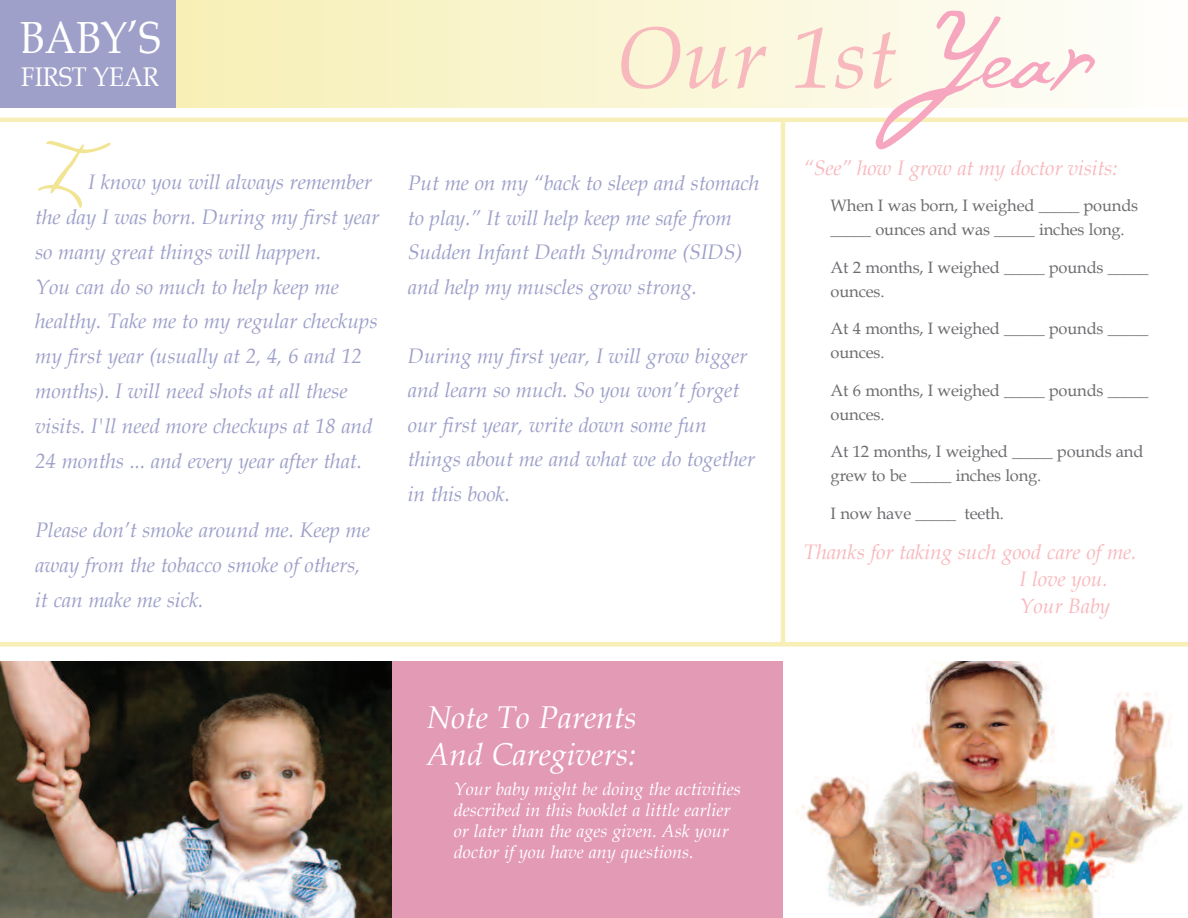
<style>
.page{position:relative;width:1188px;height:918px;background:#fff}
.page>*{position:absolute;margin:0;border:0;box-sizing:border-box;transform-origin:0 0}
.t1{font:italic 87px "Book Antiqua";color:#f8b9be}
.t2{font:45px "Book Antiqua";color:#fff;scale:.9 1}
.t3{font:italic 31.5px/37.5px "Book Antiqua";color:#fff}
.t4{font:27px "Book Antiqua";color:#fff;scale:.9 1}
.t5{font:italic 21px/34.8px "Book Antiqua";letter-spacing:-.005em;color:#9ea0c9}
.t6{font:italic 21px/27px "Book Antiqua";letter-spacing:-.005em;color:#f8b9be}
.t7{font:italic 18px/21px "Book Antiqua";color:#fff}
.t8{font:16.5px/24px "Book Antiqua";letter-spacing:-.01em;color:#6c6d70}
</style>
<div class="page">
<div style="left:169px;top:0;width:1019px;height:108px;background:linear-gradient(to right,#f7efb4,#fefefc)"></div>
<div style="left:0;top:0;width:176px;height:108px;background:#9ea0c9"></div>
<div style="left:392px;top:662px;width:391px;height:256px;background:#e39ab4"></div>
<img style="left:0;top:662px;width:392px;height:256px">
<hr style="left:0;top:118px;width:1188px;height:4px;background:#f7efb5">
<div style="left:0;top:642px;width:1188px;height:5px;background:#f7efb5"></div>
<hr style="left:781px;top:120px;width:4px;height:523px;background:#f7efb5">
<img style="left:796px;top:662px;width:386px;height:256px">
<svg style="left:876px;top:9px;width:219px;height:140px"></svg>
<svg style="left:38px;top:141px;width:73px;height:67px"></svg>
<h2 class="t2" style="left:20px;top:12px;width:158px">BaBy’s</h2>
<p class="t4" style="left:21px;top:62px;width:155px">First year</p>
<p class="t5" style="left:35px;top:165px;width:346px;text-indent:53px">I know you will always remember the day I was born. During my first year so many great things will happen.<br>You can do so much to help keep me healthy. Take me to my regular checkups my first year (usually at 2, 4, 6 and 12 months). I will need shots at all these visits. I'll need more checkups at 18 and 24 months ... and every year after that.</p>
<p class="t5" style="left:35px;top:513px;width:336px">Please don’t smoke around me. Keep me away from the tobacco smoke of others, it can make me sick.</p>
<h1 class="t1" style="left:616px;top:7px;width:282px">Our 1st</h1>
<p class="t5" style="left:408px;top:166px;width:353px">Put me on my “back to sleep and stomach to play.” It will help keep me safe from Sudden Infant Death Syndrome (SIDS) and help my muscles grow strong.</p>
<p class="t5" style="left:408px;top:339px;width:349px">During my first year, I will grow bigger and learn so much. So you won’t forget our first year, write down some fun things about me and what we do together in this book.</p>
<p class="t6" style="left:804px;top:155px;width:315px">“See” how I grow at my doctor visits:</p>
<p class="t8" style="left:831px;top:194px;width:309px">When i was born, i weighed _____ pounds _____ ounces and was _____ inches long.</p>
<p class="t8" style="left:831px;top:255px;width:319px">at 2 months, i weighed _____ pounds _____ ounces.</p>
<p class="t8" style="left:831px;top:317px;width:319px">at 4 months, i weighed _____ pounds _____ ounces.</p>
<p class="t8" style="left:831px;top:378px;width:319px">at 6 months, i weighed _____ pounds _____ ounces.</p>
<p class="t8" style="left:831px;top:440px;width:314px">at 12 months, i weighed _____ pounds and grew to be _____ inches long.</p>
<p class="t8" style="left:831px;top:501px;width:175px">i now have _____ teeth.</p>
<p class="t6" style="left:1020px;top:539px;width:118px;text-indent:-216px">Thanks for taking such good care of me.<br>I love you.<br>Your Baby</p>
<h3 class="t3" style="left:427px;top:699px;width:211px">Note To Parents<br>And Caregivers:</h3>
<p class="t7" style="left:454px;top:779px;width:289px">Your baby might be doing the activities described in this booklet a little earlier or later than the ages given. Ask your doctor if you have any questions.</p>
</div>
